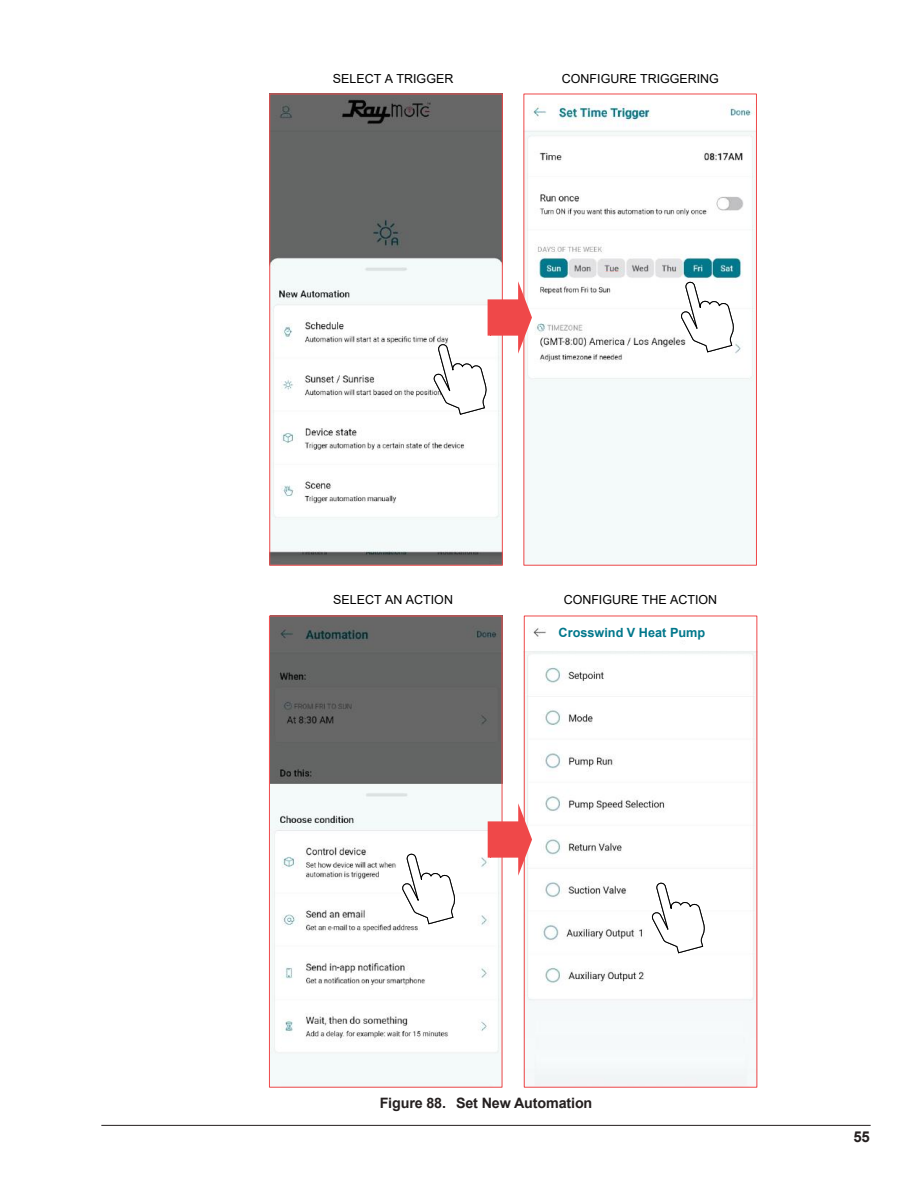
<style>
.page{position:relative;width:918px;height:1188px;background:#fff}
.page>*{position:absolute;margin:0;border:0;box-sizing:border-box;transform-origin:0 0}
.t1{font:700 15px "Arial";color:#241f1f}
.t2{font:700 14.25px "Arial";letter-spacing:-.01em;color:#241f1f}
.t3{font:700 12.75px "Arial";color:#00778b}
.t4{font:12.45px "Arial";color:#000}
</style>
<div class="page">
<hr style="left:101px;top:1125px;width:770px;height:1px;background:#241f1f">
<img style="left:526px;top:628px;width:229px;height:458px">
<img style="left:271px;top:96px;width:230px;height:468px">
<div style="left:269px;top:94px;width:234px;height:472px;border:1px solid #ef4849"></div>
<img style="left:525px;top:104px;width:230px;height:460px">
<img style="left:602px;top:272px;width:19px;height:3px">
<svg style="left:681px;top:282px;width:54px;height:70px"></svg>
<div style="left:523px;top:94px;width:234px;height:472px;border:1px solid #ef4849"></div>
<img style="left:271px;top:618px;width:230px;height:468px">
<div style="left:269px;top:616px;width:234px;height:472px;border:1px solid #ef4849"></div>
<svg style="left:652px;top:883px;width:54px;height:70px"></svg>
<div style="left:524px;top:616px;width:233px;height:472px;border:1px solid #ef4849"></div>
<svg style="left:488px;top:803px;width:44px;height:73px"></svg>
<svg style="left:434px;top:281px;width:98px;height:134px"></svg>
<svg style="left:402px;top:854px;width:55px;height:70px"></svg>
<div style="left:556px;top:626px;width:151px;height:14px;background:#fff"></div>
<p class="t4" style="left:333px;top:70px;width:122px">SELECT A TRIGGER</p>
<p class="t4" style="left:562px;top:70px;width:159px">CONFIGURE TRIGGERING</p>
<p class="t4" style="left:333px;top:591px;width:121px">SELECT AN ACTION</p>
<p class="t4" style="left:564px;top:591px;width:155px">CONFIGURE THE ACTION</p>
<p class="t3" style="left:559px;top:623px;width:148px">Crosswind V Heat Pump</p>
<p class="t2" style="left:380px;top:1094px;width:214px">Figure 88. Set New Automation</p>
<p class="t1" style="left:853px;top:1127px;width:18px">55</p>
</div>
